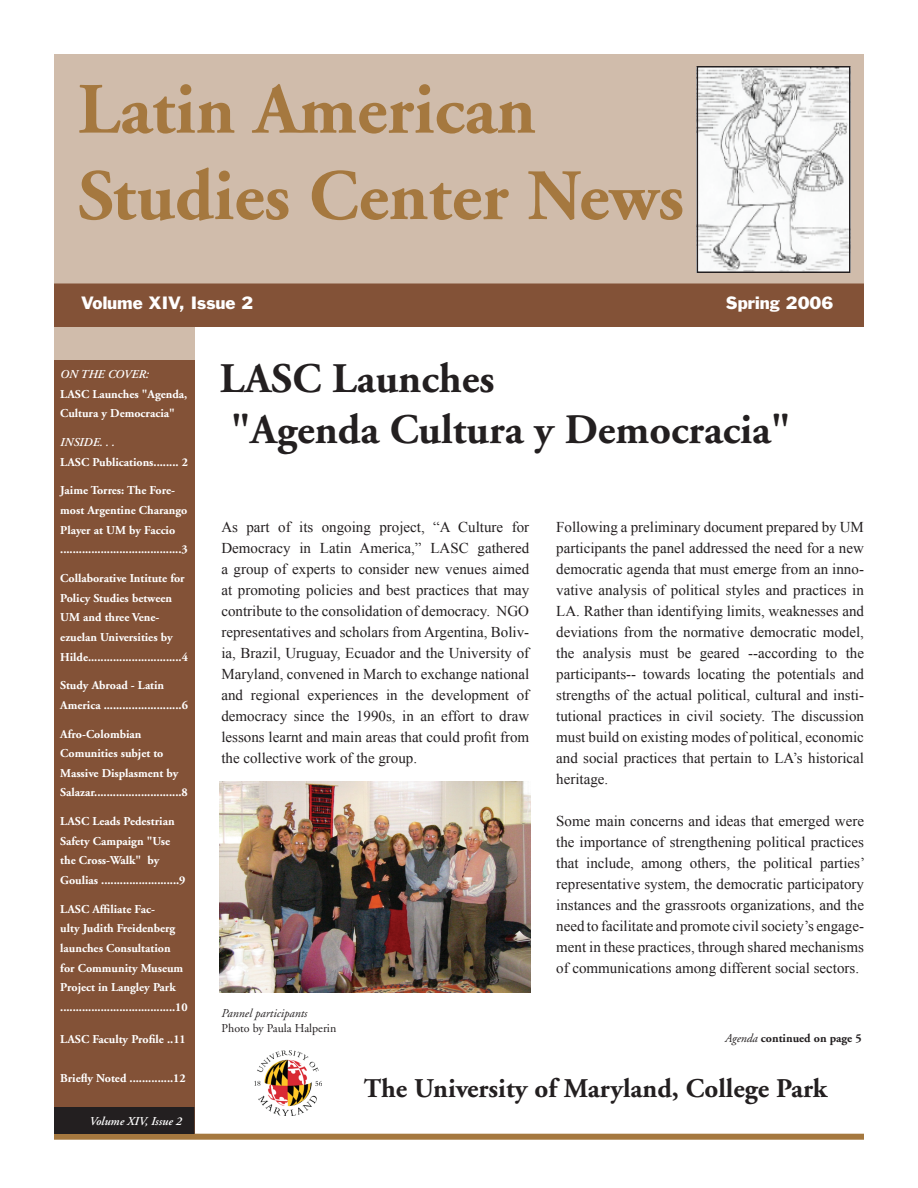
<style>
.page{position:relative;width:918px;height:1188px;background:#fff}
.page>*{position:absolute;margin:0;border:0;box-sizing:border-box;transform-origin:0 0}
.t1{font:700 72px/86.4px "Adobe Garamond";color:#a5783f}
.t2{font:700 42px/50.4px "Adobe Garamond";color:#231f20}
.t3{font:700 27px "Adobe Garamond";color:#231f20}
.t4{font:16.5px "Franklin Gothic";color:#fff}
.t5{font:15px/21px "Times New Roman";color:#231f20;text-align:justify}
.t6{font:700 12px/19.6px "Adobe Garamond";color:#fff}
.t7{font:italic 600 12px "Adobe Garamond";color:#fff}
.t8{font:700 12px "Adobe Garamond";color:#231f20}
.t9{font:12px "Adobe Garamond";color:#231f20}
.t10{font:italic 12px "Adobe Garamond";color:#231f20}
.s1{font-weight:400;font-style:italic}
</style>
<div class="page">
<div style="left:54px;top:360px;width:140px;height:774px;background:#835237"></div>
<div style="left:55px;top:55px;width:808px;height:229px;background:#d0bcab"></div>
<div style="left:54px;top:54px;width:810px;height:231px;border:2px solid #d0bcab"></div>
<div style="left:54px;top:1134px;width:810px;height:6px;background:#a5783f"></div>
<div style="left:55px;top:1108px;width:139px;height:25px;background:#231f20"></div>
<div style="left:54px;top:1107px;width:140px;height:27px;border:2px solid #231f20"></div>
<div style="left:55px;top:284px;width:808px;height:42px;background:#835237"></div>
<div style="left:54px;top:284px;width:810px;height:43px;border:2px solid #835237"></div>
<img style="left:700px;top:69px;width:147px;height:201px">
<div style="left:697px;top:66px;width:153px;height:207px;border:2px solid #231f20"></div>
<div style="left:54px;top:327px;width:140px;height:33px;background:#d0bcab"></div>
<img style="left:255px;top:1050px;width:67px;height:66px">
<img style="left:219px;top:782px;width:311px;height:211px">
<h1 class="t1" style="left:78px;top:68px;width:608px">Latin American<br>Studies Center News</h1>
<p class="t4" style="left:81px;top:293px;width:174px">Volume XIV, Issue 2</p>
<p class="t4" style="left:726px;top:293px;width:109px">Spring 2006</p>
<p class="t7" style="left:60px;top:368px;width:90px">ON THE COVER:</p>
<p class="t6" style="left:60px;top:384px;width:129px">LASC Launches "Agenda,<br>Cultura y Democracia"</p>
<p class="t7" style="left:60px;top:436px;width:56px">INSIDE. . .</p>
<p class="t6" style="left:60px;top:452px;width:129px">LASC Publications........ 2</p>
<p class="t6" style="left:60px;top:481px;width:129px">Jaime Torres: The Fore&shy;most Argentine Charango<br>Player at UM by Faccio .......................................3</p>
<p class="t6" style="left:60px;top:569px;width:129px">Collaborative Intitute for<br>Policy Studies between<br>UM and three Vene&shy;ezuelan Universities by<br>Hilde..............................4</p>
<p class="t6" style="left:60px;top:676px;width:129px">Study Abroad - Latin<br>America .........................6</p>
<p class="t6" style="left:60px;top:724px;width:129px">Afro-Colombian<br>Comunities subjet to<br>Massive Displasment by<br>Salazar............................8</p>
<p class="t6" style="left:60px;top:812px;width:127px">LASC Leads Pedestrian<br>Safety Campaign "Use the Cross-Walk" by<br>Goulias .........................9</p>
<p class="t6" style="left:60px;top:899px;width:129px">LASC Affiliate Fac-<br>ulty Judith Freidenberg launches Consultation for Community Museum<br>Project in Langley Park .....................................10</p>
<p class="t6" style="left:60px;top:1029px;width:127px">LASC Faculty Profile ..11</p>
<p class="t6" style="left:60px;top:1069px;width:127px">Briefly Noted ..............12</p>
<p class="t7" style="left:90px;top:1114px;width:94px">Volume XIV, Issue 2</p>
<h2 class="t2" style="left:220px;top:355px;width:572px">LASC Launches<br>"Agenda Cultura y Democracia"</h2>
<p class="t5" style="left:221px;top:517px;width:309px">As part of its ongoing project, “A Culture for Democracy in Latin America,” LASC gathered a group of experts to consider new venues aimed at promoting policies and best practices that may contribute to the consolidation of democracy. NGO representatives and scholars from Argentina, Boliv&shy;ia, Brazil, Uruguay, Ecuador and the University of Maryland, convened in March to exchange national and regional experiences in the development of democracy since the 1990s, in an effort to draw lessons learnt and main areas that could profit from the collective work of the group.</p>
<p class="t5" style="left:556px;top:517px;width:309px">Following a preliminary document prepared by UM participants the panel addressed the need for a new democratic agenda that must emerge from an inno&shy;vative analysis of political styles and practices in LA. Rather than identifying limits, weaknesses and deviations from the normative democratic model, the analysis must be geared --according to the participants-- towards locating the potentials and strengths of the actual political, cultural and insti&shy;tutional practices in civil society. The discussion must build on existing modes of political, economic and social practices that pertain to LA’s historical heritage.</p>
<p class="t5" style="left:556px;top:811px;width:310px">Some main concerns and ideas that emerged were the importance of strengthening political practices that include, among others, the political parties’ representative system, the democratic participatory instances and the grassroots organizations, and the need to facilitate and promote civil society’s engage&shy;ment in these practices, through shared mechanisms of communications among different social sectors.</p>
<p class="t10" style="left:222px;top:1007px;width:87px">Pannel participants</p>
<p class="t9" style="left:222px;top:1022px;width:116px">Photo by Paula Halperin</p>
<p class="t8" style="left:725px;top:1032px;width:138px"><span class="s1">Agenda</span> continued on page 5</p>
<h3 class="t3" style="left:364px;top:1073px;width:465px">The University of Maryland, College Park</h3>
</div>
